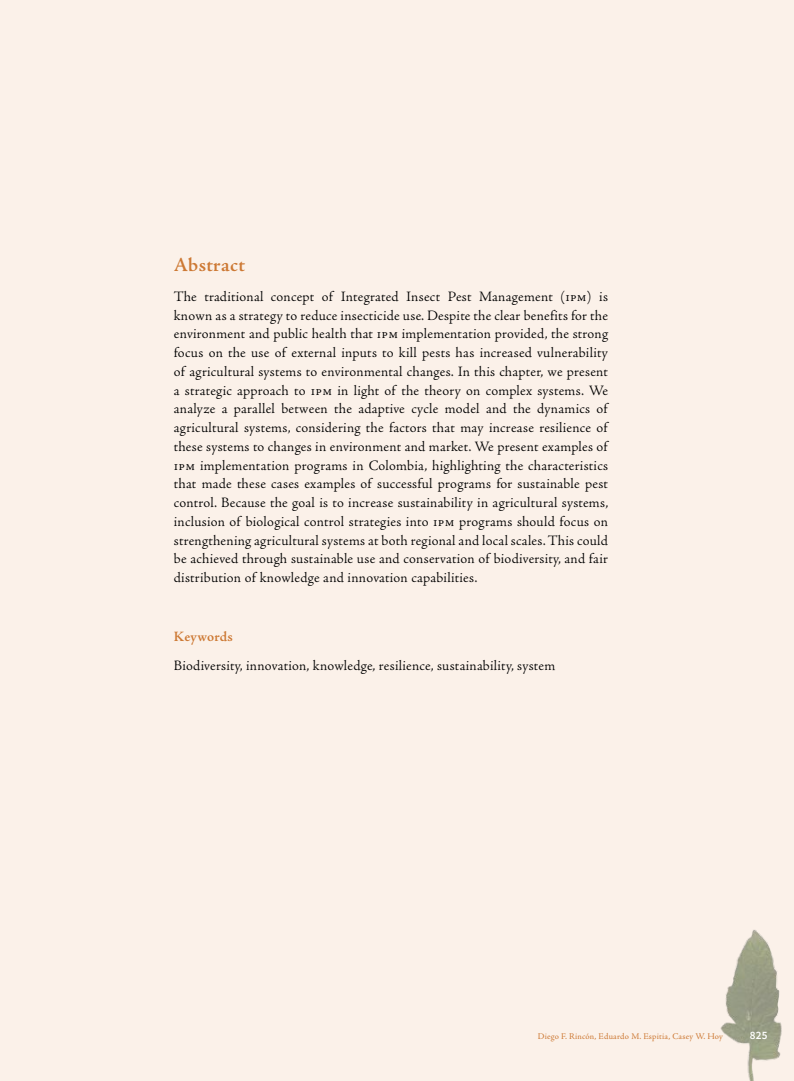
<style>
.page{position:relative;width:794px;height:1081px;background:#fbf1e9}
.page>*{position:absolute;margin:0;border:0;box-sizing:border-box;transform-origin:0 0}
.t1{font:600 20px "Adobe Jenson Pro";color:#cd7934}
.t2{font:300 14.38px/18.8px "Adobe Jenson Pro";letter-spacing:.02em;color:#000;text-align:justify}
.t3{font:600 14.38px "Adobe Jenson Pro";color:#cd7934}
.t4{font:600 11.25px "Source Sans Pro";color:#fff}
.t5{font:8.75px "Adobe Jenson Pro";letter-spacing:.02em;color:#cd7934}
</style>
<div class="page">
<img style="left:720px;top:930px;width:62px;height:151px">
<h1 class="t1" style="left:174px;top:254px;width:73px">Abstract</h1>
<p class="t2" style="left:174px;top:287px;width:437px">The traditional concept of Integrated Insect Pest Management (ipm) is known as a strategy to reduce insecticide use. Despite the clear benefits for the environment and public health that ipm implementation provided, the strong focus on the use of external inputs to kill pests has increased vulnerability of agricultural systems to environmental changes. In this chapter, we present a strategic approach to ipm in light of the theory on complex systems. We analyze a parallel between the adaptive cycle model and the dynamics of agricultural systems, considering the factors that may increase resilience of these systems to changes in environment and market. We present examples of ipm implementation programs in Colombia, highlighting the characteristics that made these cases examples of successful programs for sustainable pest control. Because the goal is to increase sustainability in agricultural systems, inclusion of biological control strategies into ipm programs should focus on strengthening agricultural systems at both regional and local scales. This could be achieved through sustainable use and conservation of biodiversity, and fair distribution of knowledge and innovation capabilities.</p>
<p class="t3" style="left:174px;top:628px;width:61px">Keywords</p>
<p class="t2" style="left:174px;top:656px;width:383px">Biodiversity, innovation, knowledge, resilience, sustainability, system</p>
<p class="t5" style="left:538px;top:1031px;width:187px">Diego F. Rincón, Eduardo M. Espitia, Casey W. Hoy</p>
<p class="t4" style="left:749px;top:1028px;width:19px">825</p>
</div>
